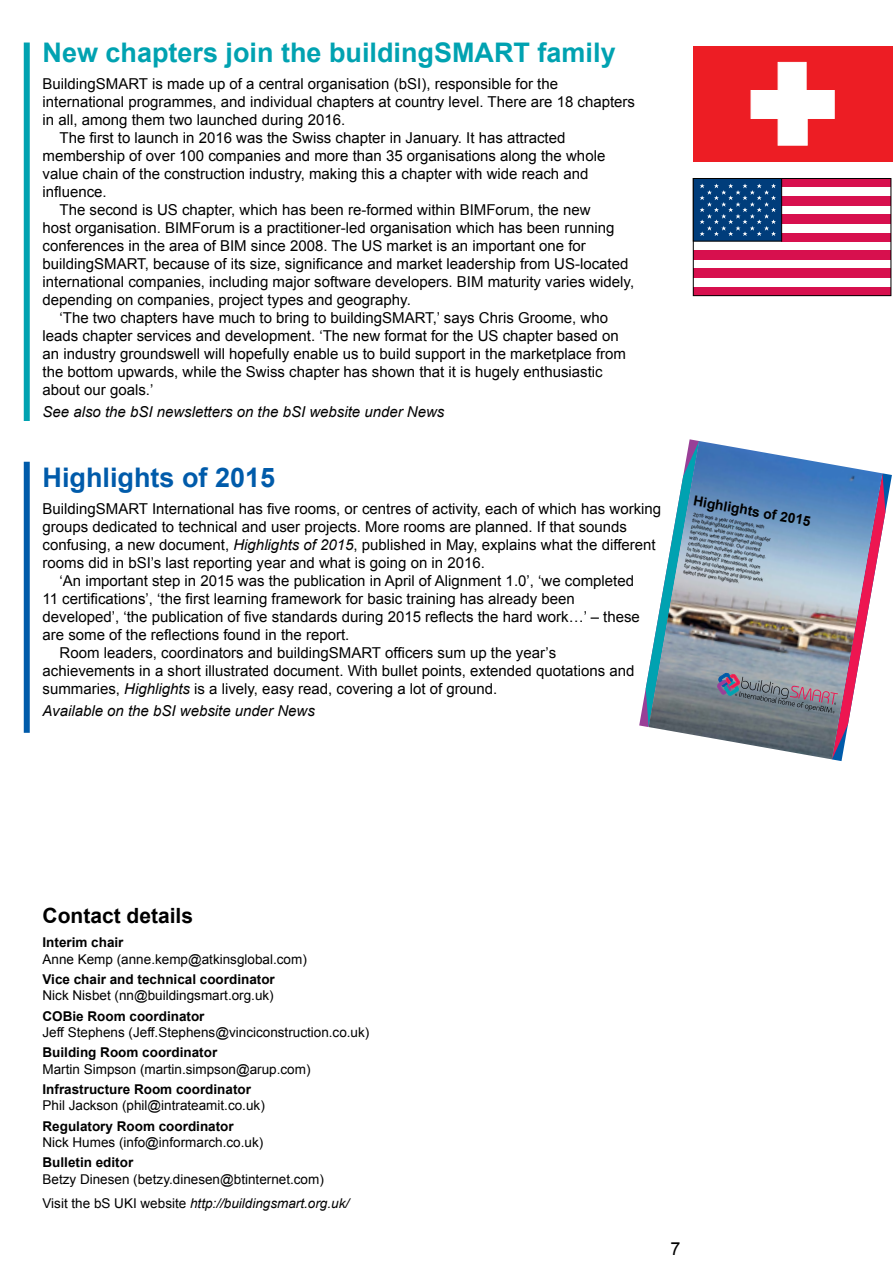
<style>
.page{position:relative;width:893px;height:1263px;background:#fff}
.page>*{position:absolute;margin:0;border:0;box-sizing:border-box;transform-origin:0 0}
.t1{font:700 27px "Arial";color:#00a2b1}
.t2{font:700 27px "Arial";color:#005baa}
.t3{font:700 21px "Arial";color:#000}
.t4{font:18px "Arial";color:#000}
.t5{font:15px "Arial";color:#000}
.t6{font:italic 15px "Arial";color:#000}
.t7{font:700 13.8px "Arial";color:#000}
.t8{font:13.5px/24.8px "Arial";color:#000}
.t9{font:700 13.5px "Arial";color:#000}
.t10{font:4.8px/5.8px "Arial";color:#000}
.s1{font-style:italic}
</style>
<div class="page">
<div style="left:24px;top:43px;width:6px;height:378px;background:#00a2b1"></div>
<div style="left:693px;top:46px;width:199px;height:116px;background:#ed1d24"></div>
<svg style="left:751px;top:62px;width:83px;height:83px"></svg>
<div style="left:782px;top:178px;width:109px;height:9px;background:#d7104e"></div>
<div style="left:782px;top:196px;width:109px;height:9px;background:#d7104e"></div>
<div style="left:782px;top:215px;width:109px;height:9px;background:#d7104e"></div>
<div style="left:782px;top:233px;width:109px;height:9px;background:#d7104e"></div>
<div style="left:693px;top:251px;width:198px;height:9px;background:#d7104e"></div>
<div style="left:693px;top:269px;width:198px;height:9px;background:#d7104e"></div>
<div style="left:693px;top:287px;width:198px;height:9px;background:#d7104e"></div>
<div style="left:693px;top:178px;width:198px;height:118px;border:1px solid #000"></div>
<div style="left:693px;top:178px;width:89px;height:63px;background:#003d7b;border:1px solid #000"></div>
<svg style="left:700px;top:184px;width:76px;height:52px"></svg>
<div style="left:24px;top:462px;width:6px;height:271px;background:#005baa"></div>
<svg style="left:639px;top:439px;width:60px;height:288px"></svg>
<img style="left:649px;top:441px;width:231px;height:298px">
<img style="left:717px;top:473px;width:175px;height:288px">
<h1 class="t1" style="left:43px;top:35px;width:575px">New chapters join the buildingSMART family</h1>
<p class="t5" style="left:43px;top:74px;width:517px">BuildingSMART is made up of a central organisation (bSI), responsible for the</p>
<p class="t5" style="left:43px;top:92px;width:594px">international programmes, and individual chapters at country level. There are 18 chapters</p>
<p class="t5" style="left:43px;top:110px;width:304px">in all, among them two launched during 2016.</p>
<p class="t5" style="left:60px;top:128px;width:507px">The first to launch in 2016 was the Swiss chapter in January. It has attracted</p>
<p class="t5" style="left:43px;top:146px;width:564px">membership of over 100 companies and more than 35 organisations along the whole</p>
<p class="t5" style="left:43px;top:164px;width:547px">value chain of the construction industry, making this a chapter with wide reach and</p>
<p class="t5" style="left:43px;top:182px;width:66px">influence.</p>
<p class="t5" style="left:60px;top:200px;width:533px">The second is US chapter, which has been re-formed within BIMForum, the new</p>
<p class="t5" style="left:43px;top:218px;width:573px">host organisation. BIMForum is a practitioner-led organisation which has been running</p>
<p class="t5" style="left:43px;top:236px;width:545px">conferences in the area of BIM since 2008. The US market is an important one for</p>
<p class="t5" style="left:43px;top:254px;width:587px">buildingSMART, because of its size, significance and market leadership from US-located</p>
<p class="t5" style="left:43px;top:272px;width:593px">international companies, including major software developers. BIM maturity varies widely,</p>
<p class="t5" style="left:43px;top:290px;width:370px">depending on companies, project types and geography.</p>
<p class="t5" style="left:60px;top:308px;width:550px">‘The two chapters have much to bring to buildingSMART,’ says Chris Groome, who</p>
<p class="t5" style="left:43px;top:326px;width:578px">leads chapter services and development. ‘The new format for the US chapter based on</p>
<p class="t5" style="left:43px;top:344px;width:585px">an industry groundswell will hopefully enable us to build support in the marketplace from</p>
<p class="t5" style="left:43px;top:362px;width:562px">the bottom upwards, while the Swiss chapter has shown that it is hugely enthusiastic</p>
<p class="t5" style="left:43px;top:380px;width:112px">about our goals.’</p>
<p class="t6" style="left:43px;top:402px;width:403px">See also the bSI newsletters on the bSI website under News</p>
<h1 class="t2" style="left:43px;top:460px;width:234px">Highlights of 2015</h1>
<p class="t5" style="left:43px;top:499px;width:620px">BuildingSMART International has five rooms, or centres of activity, each of which has working</p>
<p class="t5" style="left:43px;top:517px;width:586px">groups dedicated to technical and user projects. More rooms are planned. If that sounds</p>
<p class="t5" style="left:43px;top:535px;width:615px">confusing, a new document, <span class="s1">Highlights of 2015</span>, published in May, explains what the different</p>
<p class="t5" style="left:43px;top:553px;width:444px">rooms did in bSI’s last reporting year and what is going on in 2016.</p>
<p class="t5" style="left:60px;top:571px;width:576px">‘An important step in 2015 was the publication in April of Alignment 1.0’, ‘we completed</p>
<p class="t5" style="left:43px;top:589px;width:534px">11 certifications’, ‘the first learning framework for basic training has already been</p>
<p class="t5" style="left:43px;top:607px;width:599px">developed’, ‘the publication of five standards during 2015 reflects the hard work…’ – these</p>
<p class="t5" style="left:43px;top:625px;width:308px">are some of the reflections found in the report.</p>
<p class="t5" style="left:60px;top:643px;width:498px">Room leaders, coordinators and buildingSMART officers sum up the year’s</p>
<p class="t5" style="left:43px;top:661px;width:593px">achievements in a short illustrated document. With bullet points, extended quotations and</p>
<p class="t5" style="left:43px;top:679px;width:456px">summaries, <span class="s1">Highlights</span> is a lively, easy read, covering a lot of ground.</p>
<p class="t6" style="left:43px;top:701px;width:274px">Available on the bSI website under News</p>
<p class="t7" style="left:695px;top:491px;width:120px;rotate:10deg">Highlights of 2015</p>
<p class="t10" style="left:694px;top:512px;width:82px;rotate:10deg">2015 was a year of progress, with<br>fi ve buildingSMART standards published, while our user and chapter services were strengthened along with our membership. Our current certifi cation activities also continued.<br>In this summary, the offi cers of buildingSMART International, room leaders and colleagues responsible for major programme and group work select their own highlights.</p>
<h2 class="t3" style="left:43px;top:901px;width:152px">Contact details</h2>
<p class="t9" style="left:43px;top:933px;width:83px">Interim chair</p>
<p class="t8" style="left:43px;top:946px;width:266px">Anne Kemp (anne.kemp@atkinsglobal.com)</p>
<p class="t9" style="left:43px;top:970px;width:234px">Vice chair and technical coordinator</p>
<p class="t8" style="left:43px;top:983px;width:233px">Nick Nisbet (nn@buildingsmart.org.uk)</p>
<p class="t9" style="left:43px;top:1007px;width:164px">COBie Room coordinator</p>
<p class="t8" style="left:43px;top:1020px;width:328px">Jeff Stephens (Jeff.Stephens@vinciconstruction.co.uk)</p>
<p class="t9" style="left:43px;top:1043px;width:176px">Building Room coordinator</p>
<p class="t8" style="left:43px;top:1056px;width:270px">Martin Simpson (martin.simpson@arup.com)</p>
<p class="t9" style="left:43px;top:1080px;width:210px">Infrastructure Room coordinator</p>
<p class="t8" style="left:43px;top:1093px;width:224px">Phil Jackson (phil@intrateamit.co.uk)</p>
<p class="t9" style="left:43px;top:1117px;width:193px">Regulatory Room coordinator</p>
<p class="t8" style="left:43px;top:1130px;width:222px">Nick Humes (info@informarch.co.uk)</p>
<p class="t9" style="left:43px;top:1153px;width:92px">Bulletin editor</p>
<p class="t8" style="left:43px;top:1166px;width:308px">Betzy Dinesen (betzy.dinesen@btinternet.com)<br>Visit the bS UKI website <span class="s1">http://buildingsmart.org.uk/</span></p>
<p class="t4" style="left:670px;top:1237px;width:12px">7</p>
</div>
